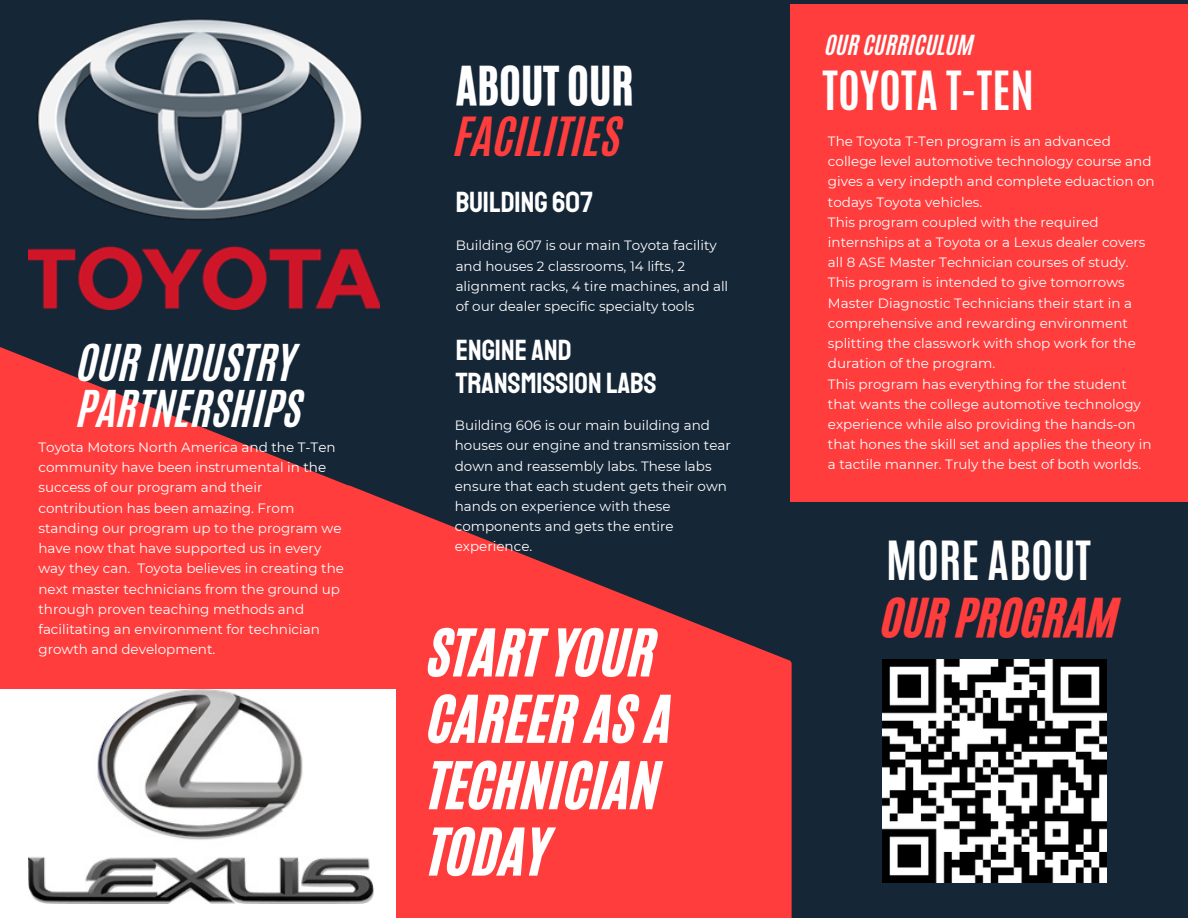
<style>
.page{position:relative;width:1188px;height:918px;background:#152637}
.page>*{position:absolute;margin:0;border:0;box-sizing:border-box;transform-origin:0 0}
.t1{font:54.45px/66.3px "CA Generated";color:#fff}
.t2{font:45.15px "CA Generated";color:#ff3d3d}
.t3{font:700 45.15px "Antonio";color:#fff}
.t4{font:45.15px "CA Generated";color:#fff}
.t5{font:42.45px "CA Generated";color:#fff}
.t6{font:29.4px/33.8px "Staatliches";color:#fff}
.t7{font:23.1px "CA Generated";color:#fff}
.t8{font:13.5px/20.2px "Montserrat";color:#fff}
</style>
<div class="page">
<img style="left:28px;top:19px;width:351px;height:291px">
<svg style="left:0;top:347px;width:351px;height:342px;fill:#ff3d3d"></svg>
<div style="left:790px;top:4px;width:398px;height:497px;background:#ff3d3d"></div>
<svg style="left:345px;top:486px;width:447px;height:432px;fill:#ff3d3d"></svg>
<div style="left:0;top:689px;width:396px;height:229px;background:#fff"></div>
<img style="left:28px;top:689px;width:346px;height:214px">
<img style="left:882px;top:659px;width:224px;height:224px">
<p class="t5" style="left:78px;top:333px;width:219px">OUR INDUSTRY</p>
<p class="t5" style="left:78px;top:379px;width:227px">PARTNERSHIPS</p>
<p class="t8" style="left:38px;top:437px;width:307px">Toyota Motors North America and the T-Ten community have been instrumental in the success of our program and their contribution has been amazing. From standing our program up to the program we have now that have supported us in every way they can. Toyota believes in creating the next master technicians from the ground up through proven teaching methods and facilitating an environment for technician growth and development.</p>
<p class="t4" style="left:456px;top:54px;width:180px">ABOUT OUR</p>
<p class="t2" style="left:456px;top:105px;width:168px">FACILITIES</p>
<p class="t6" style="left:456px;top:186px;width:139px">BUILDING 607</p>
<p class="t8" style="left:456px;top:235px;width:274px">Building 607 is our main Toyota facility and houses 2 classrooms, 14 lifts, 2 alignment racks, 4 tire machines, and all of our dealer specific specialty tools</p>
<p class="t6" style="left:456px;top:333px;width:203px">ENGINE AND<br>TRANSMISSION LABS</p>
<p class="t8" style="left:455px;top:415px;width:277px">Building 606 is our main building and houses our engine and transmission tear down and reassembly labs. These labs ensure that each student gets their own hands on experience with these components and gets the entire experience.</p>
<p class="t1" style="left:429px;top:620px;width:246px">START YOUR<br>CAREER AS A<br>TECHNICIAN<br>TODAY</p>
<p class="t7" style="left:826px;top:28px;width:150px">OUR CURRICULUM</p>
<p class="t3" style="left:823px;top:59px;width:213px">TOYOTA T-TEN</p>
<p class="t8" style="left:828px;top:131px;width:328px">The Toyota T-Ten program is an advanced college level automotive technology course and gives a very indepth and complete eduaction on todays Toyota vehicles.</p>
<p class="t8" style="left:828px;top:212px;width:319px">This program coupled with the required internships at a Toyota or a Lexus dealer covers all 8 ASE Master Technician courses of study.</p>
<p class="t8" style="left:828px;top:272px;width:309px">This program is intended to give tomorrows Master Diagnostic Technicians their start in a comprehensive and rewarding environment splitting the classwork with shop work for the duration of the program.</p>
<p class="t8" style="left:828px;top:374px;width:325px">This program has everything for the student that wants the college automotive technology experience while also providing the hands-on that hones the skill set and applies the theory in a tactile manner. Truly the best of both worlds.</p>
<p class="t3" style="left:886px;top:528px;width:206px">MORE ABOUT</p>
<p class="t2" style="left:882px;top:585px;width:238px">OUR PROGRAM</p>
</div>
